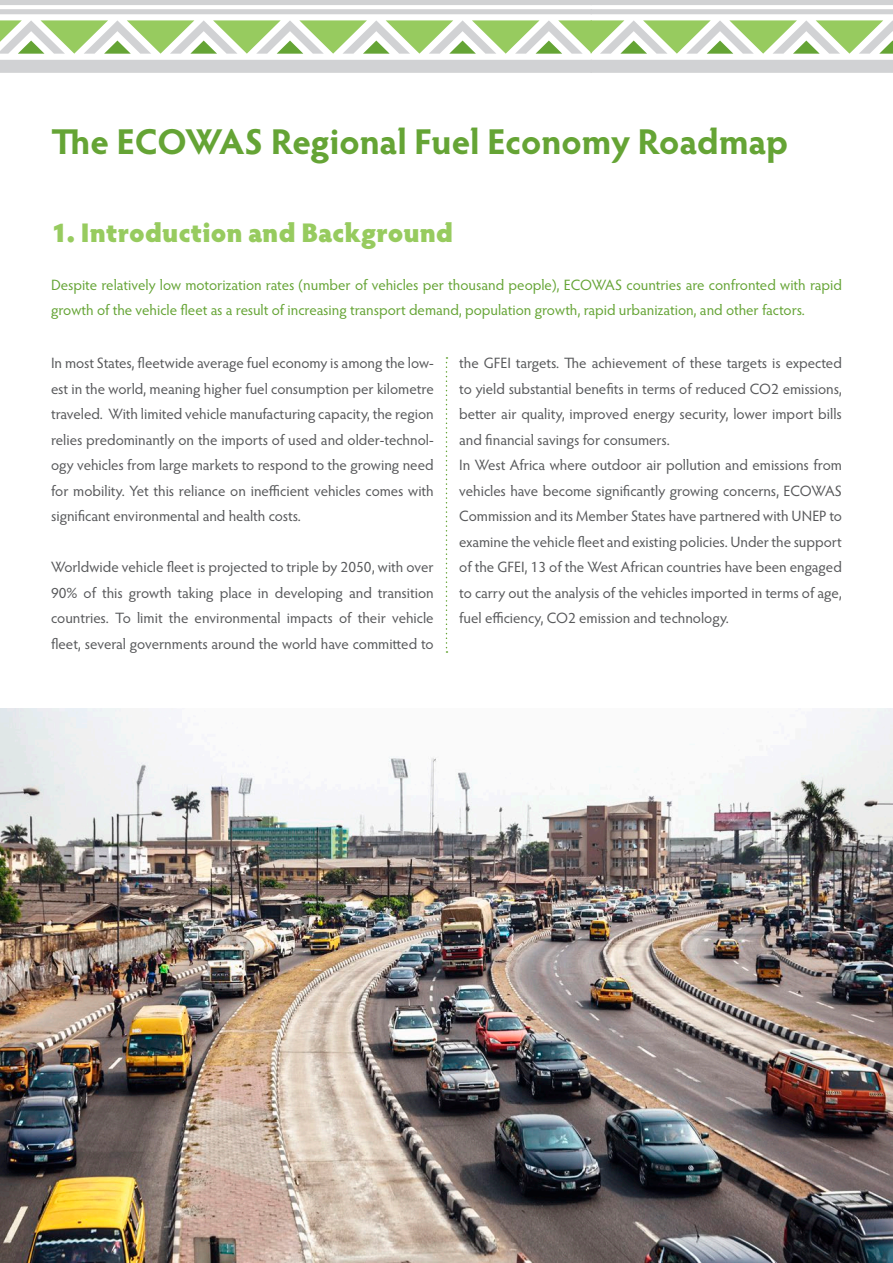
<style>
.page{position:relative;width:893px;height:1263px;background:#fff}
.page>*{position:absolute;margin:0;border:0;box-sizing:border-box;transform-origin:0 0}
.t1{font:700 36px "Hypatia Sans Pro";letter-spacing:-.005em;color:#65a435}
.Sub_Header{font:900 27px "Hypatia Sans Pro";color:#97cb5f}
.Body_Text{font:15px/25.5px "Hypatia Sans Pro";color:#57585a;text-align:justify}
.Body_Text-2{font:15px/25.5px "Hypatia Sans Pro";color:#65a435}
</style>
<div class="page">
<svg style="left:0;top:0;width:893px;height:14px"></svg>
<div style="left:0;top:60px;width:893px;height:13px;background:#d1d2d4"></div>
<svg style="left:0;top:20px;width:893px;height:34px"></svg>
<svg style="left:446px;top:357px;width:1px;height:296px"></svg>
<img style="left:0;top:708px;width:893px;height:555px">
<p class="t1" style="left:51px;top:116px;width:739px">The ECOWAS Regional Fuel Economy Roadmap</p>
<p class="Sub_Header" style="left:51px;top:213px;width:404px">1. Introduction and Background</p>
<p class="Body_Text-2" style="left:51px;top:271px;width:792px">Despite relatively low motorization rates (number of vehicles per thousand people), ECOWAS countries are confronted with rapid growth of the vehicle fleet as a result of increasing transport demand, population growth, rapid urbanization, and other factors.</p>
<p class="Body_Text" style="left:51px;top:350px;width:384px">In most States, fleetwide average fuel economy is among the low&shy;est in the world, meaning higher fuel consumption per kilometre traveled. With limited vehicle manufacturing capacity, the region relies predominantly on the imports of used and older-technol&shy;ogy vehicles from large markets to respond to the growing need for mobility. Yet this reliance on inefficient vehicles comes with significant environmental and health costs.</p>
<p class="Body_Text" style="left:51px;top:554px;width:384px">Worldwide vehicle fleet is projected to triple by 2050, with over 90% of this growth taking place in developing and transition countries. To limit the environmental impacts of their vehicle fleet, several governments around the world have committed to</p>
<p class="Body_Text" style="left:459px;top:350px;width:384px">the GFEI targets. The achievement of these targets is expected to yield substantial benefits in terms of reduced CO2 emissions, better air quality, improved energy security, lower import bills and financial savings for consumers.</p>
<p class="Body_Text" style="left:459px;top:452px;width:384px">In West Africa where outdoor air pollution and emissions from vehicles have become significantly growing concerns, ECOWAS Commission and its Member States have partnered with UNEP to examine the vehicle fleet and existing policies. Under the support of the GFEI, 13 of the West African countries have been engaged to carry out the analysis of the vehicles imported in terms of age, fuel efficiency, CO2 emission and technology.</p>
</div>
